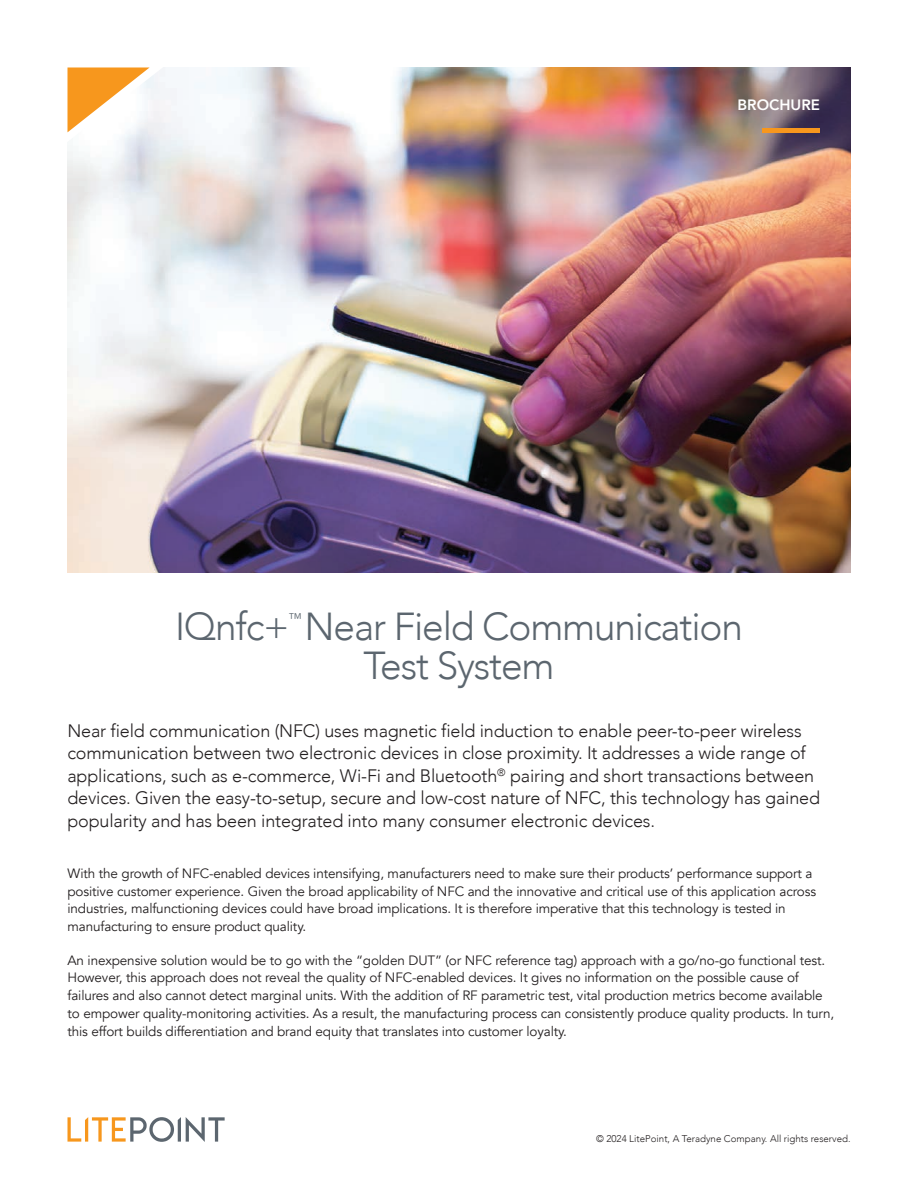
<style>
.page{position:relative;width:918px;height:1188px;background:#fff}
.page>*{position:absolute;margin:0;border:0;box-sizing:border-box;transform-origin:0 0}
.Head_2{font:300 39px "Avenir";letter-spacing:-.03em;color:#5c666f}
.Body_1{font:300 18px/22.5px "Avenir";letter-spacing:-.01em;color:#231f20}
.Table_C_subhead{font:800 15px "Avenir";color:#fff}
.Head_2-2{font:300 13.95px "Avenir";color:#5c666f}
.Subhead_3{font:13.5px/18px "Avenir";letter-spacing:-.01em;color:#231f20}
.Folio{font:300 9.75px "Avenir";color:#231f20}
</style>
<div class="page">
<svg style="left:67px;top:1117px;width:158px;height:25px"></svg>
<img style="left:68px;top:68px;width:783px;height:504px">
<hr style="left:762px;top:128px;width:58px;height:4px;background:#f7971d">
<svg style="left:67px;top:67px;width:105px;height:85px"></svg>
<p class="Table_C_subhead" style="left:738px;top:93px;width:84px">BROCHURE</p>
<p class="Head_2" style="left:175px;top:604px;width:569px">IQnfc+ Near Field Communication</p>
<p class="Head_2-2" style="left:288px;top:610px;width:15px">™</p>
<p class="Head_2" style="left:363px;top:643px;width:193px">Test System</p>
<p class="Body_1" style="left:68px;top:719px;width:754px">Near field communication (NFC) uses magnetic field induction to enable peer-to-peer wireless communication between two electronic devices in close proximity. It addresses a wide range of applications, such as e-commerce, Wi-Fi and Bluetooth<sup>®</sup> pairing and short transactions between devices. Given the easy-to-setup, secure and low-cost nature of NFC, this technology has gained</p>
<p class="Body_1" style="left:68px;top:809px;width:589px">popularity and has been integrated into many consumer electronic devices.</p>
<p class="Subhead_3" style="left:68px;top:864px;width:750px">With the growth of NFC-enabled devices intensifying, manufacturers need to make sure their products’ performance support a positive customer experience. Given the broad applicability of NFC and the innovative and critical use of this application across industries, malfunctioning devices could have broad implications. It is therefore imperative that this technology is tested in manufacturing to ensure product quality.</p>
<p class="Subhead_3" style="left:68px;top:951px;width:768px">An inexpensive solution would be to go with the “golden DUT” (or NFC reference tag) approach with a go/no-go functional test.<br>However, this approach does not reveal the quality of NFC-enabled devices. It gives no information on the possible cause of failures and also cannot detect marginal units. With the addition of RF parametric test, vital production metrics become available to empower quality-monitoring activities. As a result, the manufacturing process can consistently produce quality products. In turn, this effort builds differentiation and brand equity that translates into customer loyalty.</p>
<p class="Folio" style="left:596px;top:1133px;width:256px">© 2024 LitePoint, A Teradyne Company. All rights reserved.</p>
</div>
